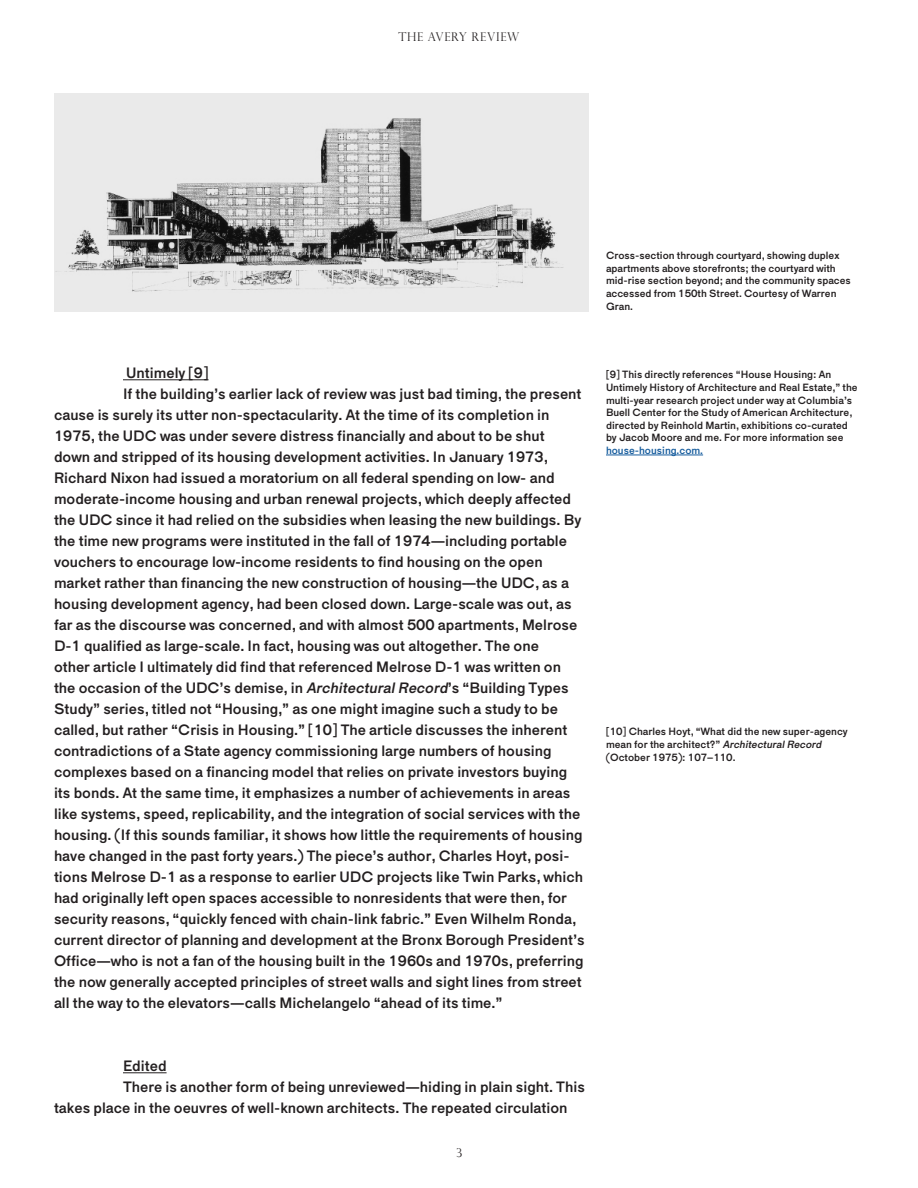
<style>
.page{position:relative;width:918px;height:1188px;background:#fff}
.page>*{position:absolute;margin:0;border:0;box-sizing:border-box;transform-origin:0 0}
.Main_Paragraph{font:15px/21px "Maria Pro";color:#231f20}
.Subheading{font:15px "Maria Pro";color:#231f20}
.t1{font:300 12px "Perpetua Titling MT Std";letter-spacing:.06em;color:#231f20}
.Footnotes{font:10.5px/12.6px "Maria Pro";color:#231f20}
.Captions{font:10.5px/12.6px "Maria Pro";color:#231f20}
.s1{font-style:italic}
.s2{color:#175d9e}
</style>
<div class="page">
<hr style="left:123px;top:379px;width:86px;height:1px;background:#231f20">
<hr style="left:123px;top:1072px;width:44px;height:1px;background:#231f20">
<hr style="left:606px;top:455px;width:97px;height:1px;background:#175d9e">
<img style="left:54px;top:94px;width:535px;height:218px">
<p class="t1" style="left:399px;top:30px;width:122px">THE AVERY REVIEW</p>
<p class="Captions" style="left:606px;top:249px;width:246px">Cross-section through courtyard, showing duplex apartments above storefronts; the courtyard with mid-rise section beyond; and the community spaces accessed from 150th Street. Courtesy of Warren Gran.</p>
<p class="Subheading" style="left:126px;top:364px;width:84px">Untimely [9]</p>
<p class="Main_Paragraph" style="left:54px;top:384px;width:532px;text-indent:69px">If the building’s earlier lack of review was just bad timing, the present cause is surely its utter non-spectacularity. At the time of its completion in 1975, the UDC was under severe distress financially and about to be shut<br>down and stripped of its housing development activities. In January 1973, Richard Nixon had issued a moratorium on all federal spending on low- and moderate-income housing and urban renewal projects, which deeply affected the UDC since it had relied on the subsidies when leasing the new buildings. By the time new programs were instituted in the fall of 1974—including portable vouchers to encourage low-income residents to find housing on the open market rather than financing the new construction of housing—the UDC, as a housing development agency, had been closed down. Large-scale was out, as far as the discourse was concerned, and with almost 500 apartments, Melrose D-1 qualified as large-scale. In fact, housing was out altogether. The one<br>other article I ultimately did find that referenced Melrose D-1 was written on the occasion of the UDC’s demise, in <span class="s1">ArchitecturalRecord</span>’s “Building Types Study” series, titled not “Housing,” as one might imagine such a study to be called, but rather “Crisis in Housing.” [10] The article discusses the inherent contradictions of a State agency commissioning large numbers of housing complexes based on a financing model that relies on private investors buying its bonds. At the same time, it emphasizes a number of achievements in areas like systems, speed, replicability, and the integration of social services with the housing. (If this sounds familiar, it shows how little the requirements of housing have changed in the past forty years.) The piece’s author, Charles Hoyt, posi&shy;tions Melrose D-1 as a response to earlier UDC projects like Twin Parks, which had originally left open spaces accessible to nonresidents that were then, for security reasons, “quickly fenced with chain-link fabric.” Even Wilhelm Ronda, current director of planning and development at the Bronx Borough President’s Office—who is not a fan of the housing built in the 1960s and 1970s, preferring the now generally accepted principles of street walls and sight lines from street all the way to the elevators—calls Michelangelo “ahead of its time.”</p>
<p class="Subheading" style="left:123px;top:1057px;width:45px">Edited</p>
<p class="Main_Paragraph" style="left:54px;top:1077px;width:532px;text-indent:69px">There is another form of being unreviewed—hiding in plain sight. This takes place in the oeuvres of well-known architects. The repeated circulation</p>
<p class="t1" style="left:456px;top:1146px;width:7px">3</p>
<p class="Footnotes" style="left:606px;top:368px;width:253px">[9] This directly references “House Housing: An Untimely History of Architecture and Real Estate,” the multi-year research project under way at Columbia’s Buell Center for the Study of American Architecture, directed by Reinhold Martin, exhibitions co-curated by Jacob Moore and me. For more information see <span class="s2">house-housing.com.</span></p>
<p class="Footnotes" style="left:606px;top:725px;width:243px">[10] Charles Hoyt, “What did the new super-agency mean for the architect?” <span class="s1">ArchitecturalRecord </span>(October 1975): 107–110.</p>
</div>
